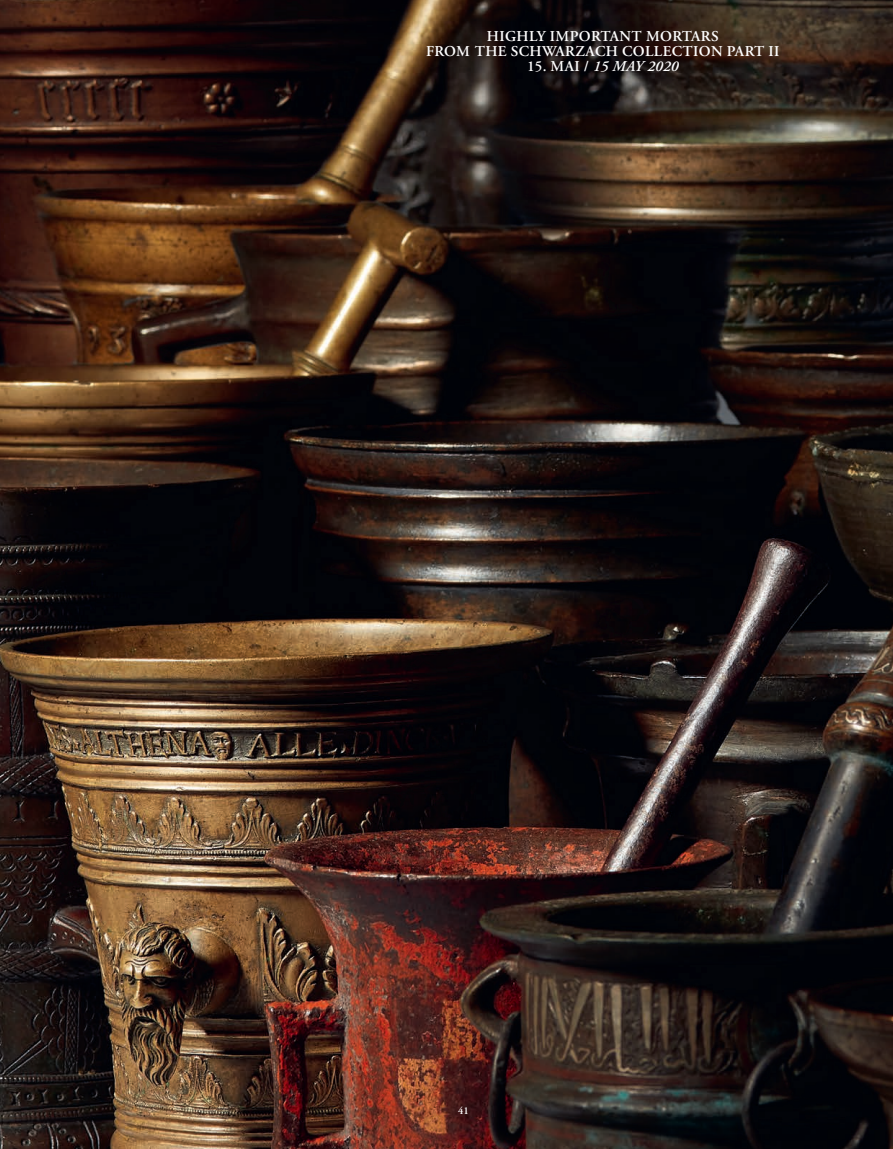
<style>
.page{position:relative;width:893px;height:1149px;background:#fff}
.page>*{position:absolute;margin:0;border:0;box-sizing:border-box;transform-origin:0 0}
.t1{font:600 15px/15px "Adobe Garamond Pro";letter-spacing:.025em;color:#fff;text-align:center}
.t2{font:italic 600 15px "Adobe Garamond Pro";letter-spacing:.01em;color:#fff}
.t3{font:600 10.5px "Adobe Garamond Pro";color:#fff}
.s1{font-style:normal}
</style>
<div class="page">
<img style="left:0;top:0;width:893px;height:1148px">
<p class="t1" style="left:426px;top:29px;width:355px">HIGHLY IMPORTANT MORTARS<br>FROM THE SCHWARZACH COLLECTION PART II</p>
<p class="t2" style="left:527px;top:57px;width:153px"><span class="s1">15. MAI /</span> 15 MAY 2020</p>
<p class="t3" style="left:458px;top:1104px;width:12px">41</p>
</div>
